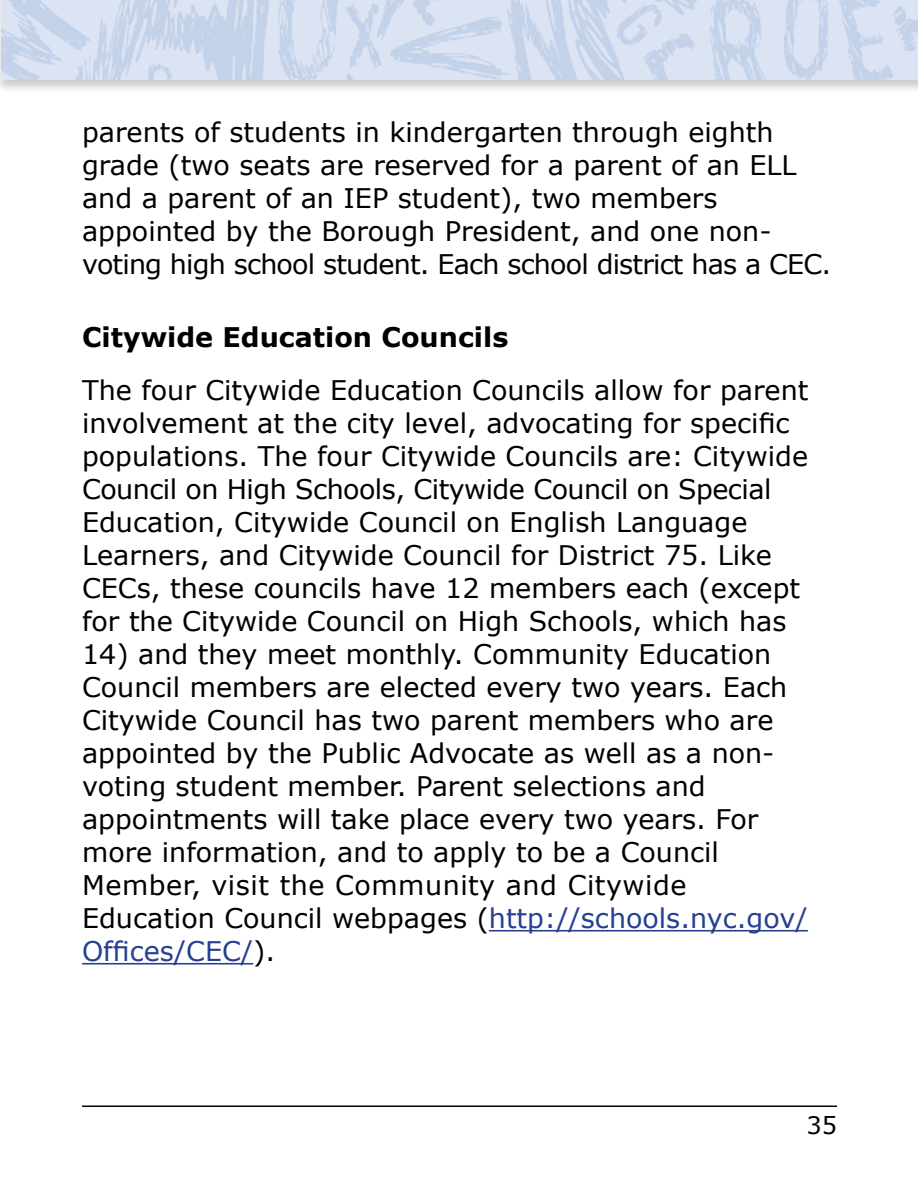
<style>
.page{position:relative;width:918px;height:1188px;background:#fff}
.page>*{position:absolute;margin:0;border:0;box-sizing:border-box;transform-origin:0 0}
.t1{font:27px/33px "Verdana";color:#000}
.t2{font:700 27px "Verdana";color:#000}
.t3{font:24px "Verdana";color:#000}
.s1{color:#25408f}
</style>
<div class="page">
<hr style="left:82px;top:963px;width:171px;height:2px;background:#25408f">
<hr style="left:489px;top:930px;width:319px;height:2px;background:#25408f">
<hr style="left:82px;top:1106px;width:755px;height:1px;background:#000">
<div style="left:0;top:0;width:918px;height:94px;background:#000;opacity:.2"></div>
<img style="left:1px;top:0;width:917px;height:80px">
<p class="t1" style="left:82px;top:115px;width:751px">parents of students in kindergarten through eighth grade (two seats are reserved for a parent of an ELL and a parent of an IEP student), two members appointed by the Borough President, and one non&shy;voting high school student. Each school district has a CEC.</p>
<h2 class="t2" style="left:82px;top:318px;width:428px">Citywide Education Councils</h2>
<p class="t1" style="left:82px;top:374px;width:728px">The four Citywide Education Councils allow for parent</p>
<p class="t1" style="left:82px;top:407px;width:709px">involvement at the city level, advocating for specific</p>
<p class="t1" style="left:82px;top:440px;width:728px">populations. The four Citywide Councils are: Citywide Council on High Schools, Citywide Council on Special Education, Citywide Council on English Language Learners, and Citywide Council for District 75. Like CECs, these councils have 12 members each (except for the Citywide Council on High Schools, which has</p>
<p class="t1" style="left:82px;top:638px;width:727px">14) and they meet monthly. Community Education Council members are elected every two years. Each Citywide Council has two parent members who are appointed by the Public Advocate as well as a non&shy;voting student member. Parent selections and appointments will take place every two years. For more information, and to apply to be a Council Member, visit the Community and Citywide Education Council webpages (<span class="s1">http://schools.nyc.gov/ Offices/CEC/</span>).</p>
<p class="t3" style="left:806px;top:1109px;width:32px">35</p>
</div>
